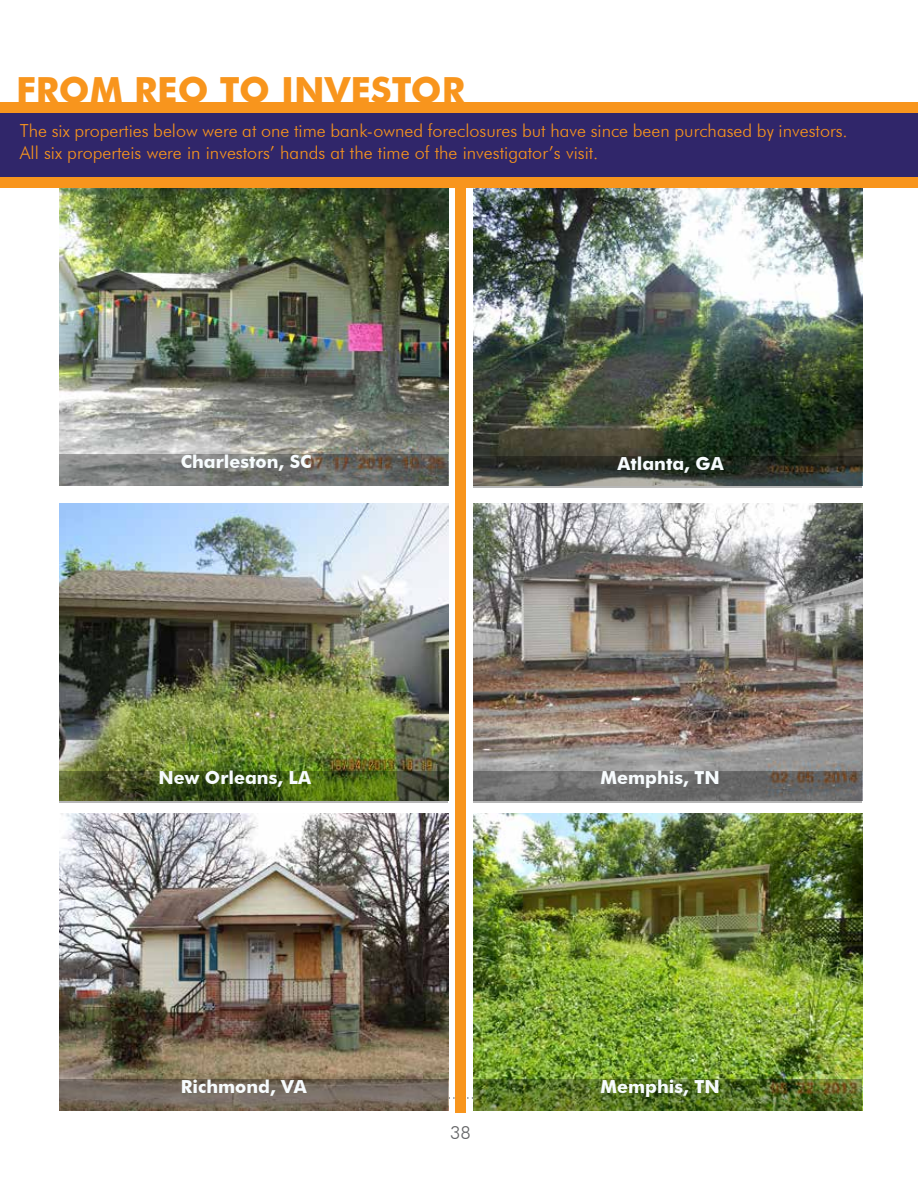
<style>
.page{position:relative;width:918px;height:1188px;background:#fff}
.page>*{position:absolute;margin:0;border:0;box-sizing:border-box;transform-origin:0 0}
.t1{font:700 36px "Futura BT";color:#f8951d}
.t2{font:300 18px/21.6px "Futura BT";color:#f8951d}
.t3{font:700 18px "Futura BT";color:#f7fcfe}
.t4{font:300 18px "Futura BT";color:#636466}
</style>
<div class="page">
<svg style="left:448px;top:1097px;width:26px;height:2px"></svg>
<div style="left:0;top:113px;width:918px;height:70px;background:#30266a"></div>
<img style="left:60px;top:188px;width:388px;height:266px">
<img style="left:474px;top:814px;width:388px;height:265px">
<img style="left:60px;top:814px;width:388px;height:265px">
<img style="left:474px;top:188px;width:388px;height:268px">
<img style="left:474px;top:503px;width:388px;height:268px">
<img style="left:60px;top:503px;width:388px;height:268px">
<svg style="left:60px;top:454px;width:388px;height:31px;background:#757571"></svg>
<svg style="left:60px;top:771px;width:388px;height:31px;background:#475a21"></svg>
<svg style="left:474px;top:456px;width:388px;height:32px;background:#42463f"></svg>
<svg style="left:474px;top:771px;width:388px;height:31px;background:#6f6e6d"></svg>
<img style="left:474px;top:1079px;width:388px;height:32px">
<svg style="left:60px;top:1079px;width:388px;height:32px;background:#74685c"></svg>
<div style="left:0;top:177px;width:918px;height:11px;background:#f8951d"></div>
<div style="left:455px;top:188px;width:11px;height:924px;background:#f8951d"></div>
<div style="left:0;top:103px;width:918px;height:10px;background:#f8951d"></div>
<h1 class="t1" style="left:16px;top:68px;width:450px">FROM REO TO INVESTOR</h1>
<p class="t2" style="left:20px;top:120px;width:830px">The six properties below were at one time bank-owned foreclosures but have since been purchased by investors.<br>All six properteis were in investors’ hands at the time of the investigator’s visit.</p>
<p class="t3" style="left:181px;top:450px;width:132px">Charleston, SC</p>
<p class="t3" style="left:159px;top:767px;width:154px">New Orleans, LA</p>
<p class="t3" style="left:617px;top:452px;width:108px">Atlanta, GA</p>
<p class="t3" style="left:601px;top:767px;width:121px">Memphis, TN</p>
<p class="t3" style="left:181px;top:1076px;width:127px">Richmond, VA</p>
<p class="t3" style="left:601px;top:1076px;width:121px">Memphis, TN</p>
<p class="t4" style="left:450px;top:1121px;width:22px">38</p>
</div>
